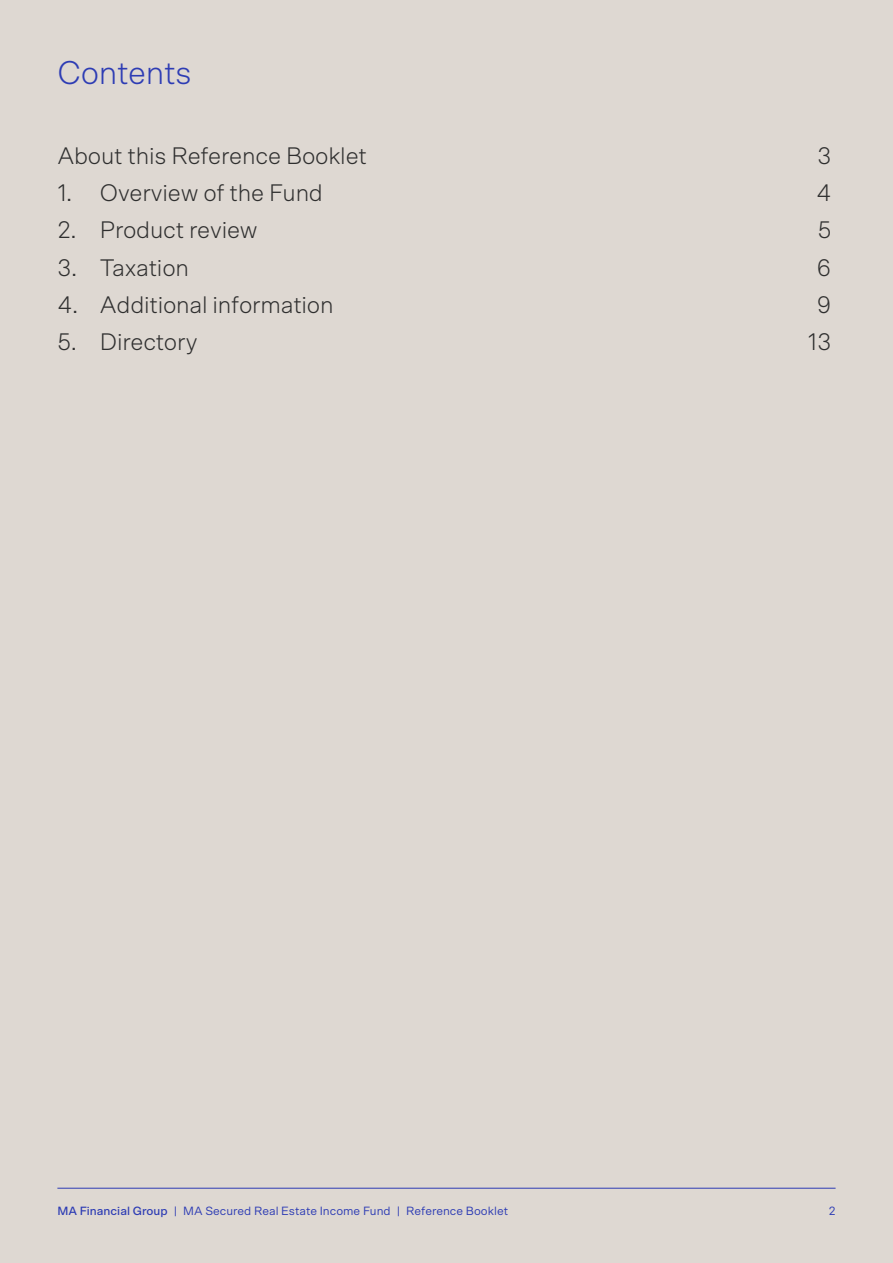
<style>
.page{position:relative;width:893px;height:1263px;background:#ded8d2}
.page>*{position:absolute;margin:0;border:0;box-sizing:border-box;transform-origin:0 0}
.t1{font:300 33px "Scto Grotesk A";letter-spacing:-.01em;color:#2d3cb4}
.t2{font:300 24px "Scto Grotesk A";letter-spacing:-.01em;color:#2f2f2f}
.t3{font:12px "Scto Grotesk A";color:#2d3cb4}
.s1{font-weight:500}
</style>
<div class="page">
<hr style="left:57px;top:1188px;width:779px;height:1px;background:#2d3cb4">
<h1 class="t1" style="left:57px;top:53px;width:136px">Contents</h1>
<p class="t2" style="left:57px;top:141px;width:311px">About this Reference Booklet</p>
<p class="t2" style="left:817px;top:141px;width:15px">3</p>
<p class="t2" style="left:57px;top:179px;width:267px">1. Overview of the Fund</p>
<p class="t2" style="left:816px;top:179px;width:16px">4</p>
<p class="t2" style="left:57px;top:216px;width:202px">2. Product review</p>
<p class="t2" style="left:818px;top:216px;width:15px">5</p>
<p class="t2" style="left:57px;top:253px;width:133px">3. Taxation</p>
<p class="t2" style="left:817px;top:253px;width:16px">6</p>
<p class="t2" style="left:57px;top:291px;width:278px">4. Additional information</p>
<p class="t2" style="left:817px;top:291px;width:16px">9</p>
<p class="t2" style="left:57px;top:328px;width:142px">5. Directory</p>
<p class="t2" style="left:808px;top:328px;width:25px">13</p>
<p class="t3" style="left:57px;top:1204px;width:452px"><span class="s1">MA Financial Group</span> | MA Secured Real Estate Income Fund | Reference Booklet</p>
<p class="t3" style="left:829px;top:1204px;width:8px">2</p>
</div>
